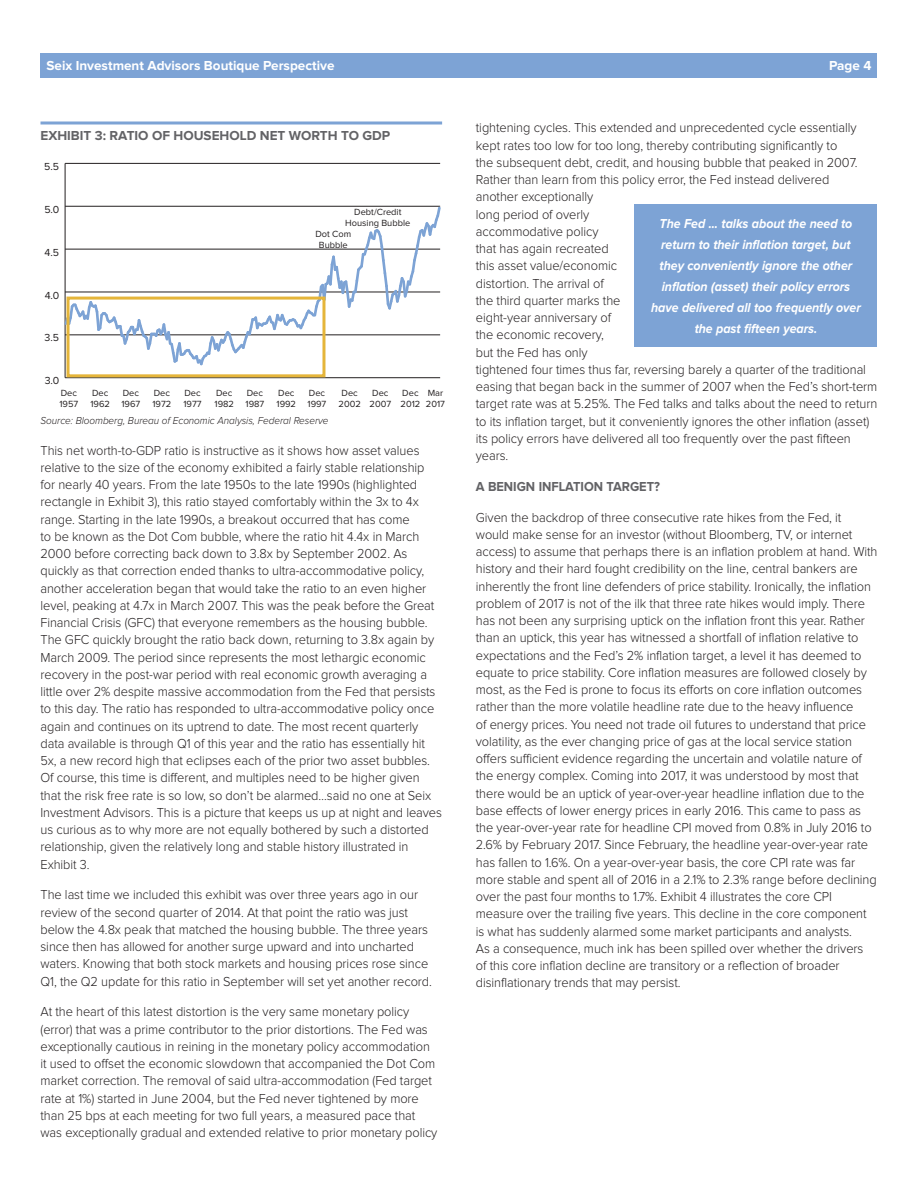
<style>
.page{position:relative;width:918px;height:1188px;background:#fff}
.page>*{position:absolute;margin:0;border:0;box-sizing:border-box;transform-origin:0 0}
.t1{font:300 13.5px/17.2px "Proxima Nova";letter-spacing:-.005em;color:#231f20;scale:.95 1}
.t2{font:italic 700 13.5px/21px "Proxima Nova";letter-spacing:-.005em;color:#fff;text-align:center;scale:.92 1}
.t3{font:700 13.5px "Proxima Nova";color:#fff}
.t4{font:700 13.5px "Proxima Nova";color:#636366}
.t5{font:700 13.5px "Proxima Nova";color:#636366;scale:.95 1}
.t6{font:10.65px "Proxima Nova";color:#231f20}
.t7{font:italic 300 10.5px "Proxima Nova";letter-spacing:-.005em;color:#231f20;scale:.95 1}
.t8{font:9.3px/11.1px "Proxima Nova";color:#231f20}
</style>
<div class="page">
<div style="left:40px;top:53px;width:838px;height:24px;background:#7da3d5"></div>
<hr style="left:40px;top:122px;width:402px;height:2px;background:#7da3d5">
<hr style="left:65px;top:163px;width:1px;height:215px;background:#231f20">
<hr style="left:65px;top:377px;width:375px;height:1px;background:#231f20">
<hr style="left:65px;top:163px;width:375px;height:1px;background:#231f20">
<svg style="left:64px;top:205px;width:377px;height:162px"></svg>
<div style="left:67px;top:297px;width:258px;height:80px;border:3px solid #e5b53a"></div>
<div style="left:634px;top:204px;width:244px;height:142px;background:#7da3d5"></div>
<p class="t3" style="left:47px;top:60px;width:289px">Seix Investment Advisors Boutique Perspective</p>
<p class="t3" style="left:829px;top:60px;width:44px">Page 4</p>
<p class="t4" style="left:40px;top:130px;width:351px">EXHIBIT 3: RATIO OF HOUSEHOLD NET WORTH TO GDP</p>
<p class="t6" style="left:44px;top:162px;width:16px">5.5</p>
<p class="t6" style="left:44px;top:204px;width:16px">5.0</p>
<p class="t6" style="left:45px;top:247px;width:16px">4.5</p>
<p class="t6" style="left:45px;top:290px;width:16px">4.0</p>
<p class="t6" style="left:45px;top:333px;width:16px">3.5</p>
<p class="t6" style="left:45px;top:376px;width:16px">3.0</p>
<p class="t8" style="left:345px;top:207px;width:67px;text-align:center">Debt/Credit<br>Housing Bubble</p>
<p class="t8" style="left:315px;top:229px;width:37px;text-align:center">Dot Com<br>Bubble</p>
<p class="t8" style="left:59px;top:388px;width:20px">Dec<br>1957</p>
<p class="t8" style="left:90px;top:388px;width:21px">Dec<br>1962</p>
<p class="t8" style="left:121px;top:388px;width:20px">Dec<br>1967</p>
<p class="t8" style="left:153px;top:388px;width:20px">Dec<br>1972</p>
<p class="t8" style="left:184px;top:388px;width:20px">Dec<br>1977</p>
<p class="t8" style="left:215px;top:388px;width:21px">Dec<br>1982</p>
<p class="t8" style="left:246px;top:388px;width:20px">Dec<br>1987</p>
<p class="t8" style="left:277px;top:388px;width:21px">Dec<br>1992</p>
<p class="t8" style="left:308px;top:388px;width:20px">Dec<br>1997</p>
<p class="t8" style="left:339px;top:388px;width:24px;text-align:center">Dec<br>2002</p>
<p class="t8" style="left:370px;top:388px;width:23px">Dec<br>2007</p>
<p class="t8" style="left:401px;top:388px;width:21px">Dec<br>2012</p>
<p class="t8" style="left:426px;top:388px;width:21px">Mar<br>2017</p>
<p class="t7" style="left:40px;top:415px;width:305px">Source: Bloomberg, Bureau of Economic Analysis, Federal Reserve</p>
<p class="t1" style="left:40px;top:442px;width:424px">This net worth-to-GDP ratio is instructive as it shows how asset values relative to the size of the economy exhibited a fairly stable relationship for nearly 40 years. From the late 1950s to the late 1990s (highlighted rectangle in Exhibit 3), this ratio stayed comfortably within the 3x to 4x range. Starting in the late 1990s, a breakout occurred that has come<br>to be known as the Dot Com bubble, where the ratio hit 4.4x in March 2000 before correcting back down to 3.8x by September 2002. As quickly as that correction ended thanks to ultra-accommodative policy, another acceleration began that would take the ratio to an even higher level, peaking at 4.7x in March 2007. This was the peak before the Great Financial Crisis (GFC) that everyone remembers as the housing bubble.<br>The GFC quickly brought the ratio back down, returning to 3.8x again by March 2009. The period since represents the most lethargic economic recovery in the post-war period with real economic growth averaging a little over 2% despite massive accommodation from the Fed that persists to this day. The ratio has responded to ultra-accommodative policy once again and continues on its uptrend to date. The most recent quarterly data available is through Q1 of this year and the ratio has essentially hit 5x, a new record high that eclipses each of the prior two asset bubbles.<br>Of course, this time is different, and multiples need to be higher given that the risk free rate is so low, so don’t be alarmed…said no one at Seix Investment Advisors. This is a picture that keeps us up at night and leaves us curious as to why more are not equally bothered by such a distorted relationship, given the relatively long and stable history illustrated in Exhibit 3.</p>
<p class="t1" style="left:40px;top:887px;width:414px">The last time we included this exhibit was over three years ago in our review of the second quarter of 2014. At that point the ratio was just below the 4.8x peak that matched the housing bubble. The three years since then has allowed for another surge upward and into uncharted waters. Knowing that both stock markets and housing prices rose since Q1, the Q2 update for this ratio in September will set yet another record.</p>
<p class="t1" style="left:40px;top:1004px;width:419px">At the heart of this latest distortion is the very same monetary policy (error) that was a prime contributor to the prior distortions. The Fed was exceptionally cautious in reining in the monetary policy accommodation it used to offset the economic slowdown that accompanied the Dot Com market correction. The removal of said ultra-accommodation (Fed target rate at 1%) started in June 2004, but the Fed never tightened by more than 25 bps at each meeting for two full years, a measured pace that was exceptionally gradual and extended relative to prior monetary policy</p>
<p class="t1" style="left:476px;top:120px;width:424px">tightening cycles. This extended and unprecedented cycle essentially kept rates too low for too long, thereby contributing significantly to<br>the subsequent debt, credit, and housing bubble that peaked in 2007.<br>Rather than learn from this policy error, the Fed instead delivered<br>another exceptionally<br>long period of overly<br>accommodative policy<br>that has again recreated<br>this asset value/economic<br>distortion. The arrival of<br>the third quarter marks the<br>eight-year anniversary of<br>the economic recovery,<br>but the Fed has only<br>tightened four times thus far, reversing barely a quarter of the traditional easing that began back in the summer of 2007 when the Fed’s short-term target rate was at 5.25%. The Fed talks and talks about the need to return to its inflation target, but it conveniently ignores the other inflation (asset) its policy errors have delivered all too frequently over the past fifteen years.</p>
<p class="t5" style="left:476px;top:480px;width:195px">A BENIGN INFLATION TARGET?</p>
<p class="t1" style="left:476px;top:509px;width:424px">Given the backdrop of three consecutive rate hikes from the Fed, it would make sense for an investor (without Bloomberg, TV, or internet access) to assume that perhaps there is an inflation problem at hand. With history and their hard fought credibility on the line, central bankers are inherently the front line defenders of price stability. Ironically, the inflation problem of 2017 is not of the ilk that three rate hikes would imply. There has not been any surprising uptick on the inflation front this year. Rather than an uptick, this year has witnessed a shortfall of inflation relative to expectations and the Fed’s 2% inflation target, a level it has deemed to equate to price stability. Core inflation measures are followed closely by most, as the Fed is prone to focus its efforts on core inflation outcomes rather than the more volatile headline rate due to the heavy influence<br>of energy prices. You need not trade oil futures to understand that price volatility, as the ever changing price of gas at the local service station offers sufficient evidence regarding the uncertain and volatile nature of the energy complex. Coming into 2017, it was understood by most that there would be an uptick of year-over-year headline inflation due to the base effects of lower energy prices in early 2016. This came to pass as the year-over-year rate for headline CPI moved from 0.8% in July 2016 to 2.6% by February 2017. Since February, the headline year-over-year rate has fallen to 1.6%. On a year-over-year basis, the core CPI rate was far more stable and spent all of 2016 in a 2.1% to 2.3% range before declining over the past four months to 1.7%. Exhibit 4 illustrates the core CPI measure over the trailing five years. This decline in the core component is what has suddenly alarmed some market participants and analysts.<br>As a consequence, much ink has been spilled over whether the drivers<br>of this core inflation decline are transitory or a reflection of broader disinflationary trends that may persist.</p>
<p class="t2" style="left:651px;top:213px;width:230px">The Fed ... talks about the need to return to their inflation target, but they conveniently ignore the other inflation (asset) their policy errors have delivered all too frequently over the past fifteen years.</p>
</div>
